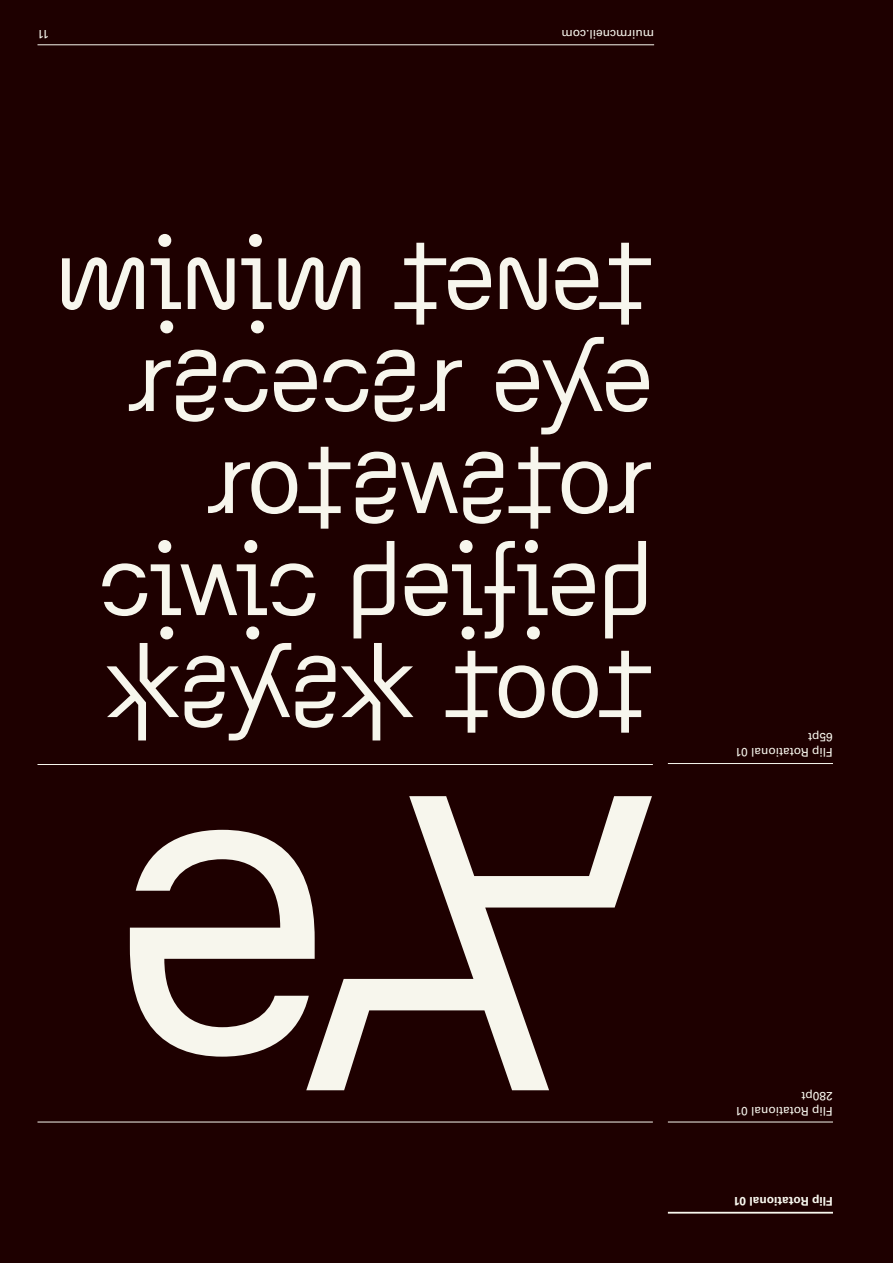
<style>
.page{position:relative;width:893px;height:1263px;background:#1e0000}
.page>*{position:absolute;margin:0;border:0;box-sizing:border-box;transform-origin:0 0}
.A_Reg_8_10{font:420px "Flip Rotational 01";color:#f7f6ed}
.A_Reg_8_10-2{font:97.5px/102px "Flip Rotational 01";letter-spacing:-.015em;color:#f7f6ed}
.A_Reg_8_10___Rule_Thin{font:12px/15px "Univers LT Std";color:#f7f6ed}
.A_Bold_8_10___Rule_Thick{font:700 12px "Univers LT Std";color:#f7f6ed}
</style>
<div class="page">
<hr style="left:38px;top:1122px;width:615px;height:1px;background:#f7f6ed">
<hr style="left:38px;top:764px;width:615px;height:1px;background:#f7f6ed">
<hr style="left:668px;top:1122px;width:165px;height:1px;background:#f7f6ed">
<hr style="left:668px;top:763px;width:165px;height:1px;background:#f7f6ed">
<hr style="left:668px;top:1212px;width:165px;height:1px;background:#f7f6ed">
<hr style="left:38px;top:45px;width:616px;height:1px;background:#f7f6ed">
<p class="A_Reg_8_10___Rule_Thin" style="left:49px;top:41px;width:13px;rotate:-180deg">11</p>
<p class="A_Reg_8_10___Rule_Thin" style="left:654px;top:41px;width:94px;rotate:-180deg">muirmcneil.com</p>
<p class="A_Reg_8_10-2" style="left:653px;top:776px;width:599px;rotate:-180deg">toot kayak deified civic rotavator eye racecar tenet minim</p>
<p class="A_Reg_8_10" style="left:660px;top:1334px;width:549px;rotate:-180deg">Ae</p>
<p class="A_Reg_8_10___Rule_Thin" style="left:833px;top:760px;width:99px;rotate:-180deg">Flip Rotational 01<br>65pt</p>
<p class="A_Reg_8_10___Rule_Thin" style="left:833px;top:1118px;width:99px;rotate:-180deg">Flip Rotational 01<br>280pt</p>
<p class="A_Bold_8_10___Rule_Thick" style="left:833px;top:1208px;width:101px;rotate:-180deg">Flip Rotational 01</p>
</div>
